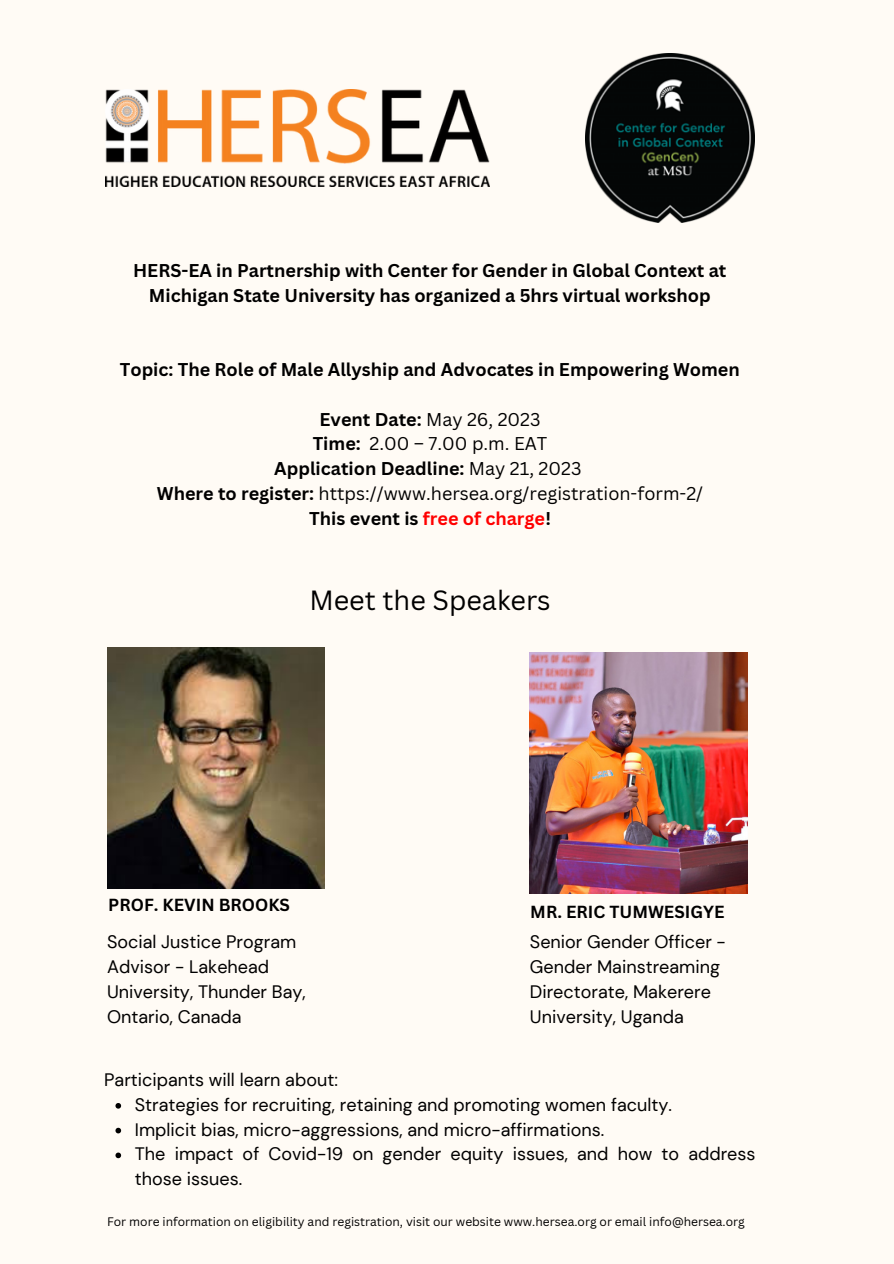
<style>
.page{position:relative;width:894px;height:1264px;background:#fff}
.page>*{position:absolute;margin:0;border:0;box-sizing:border-box;transform-origin:0 0}
.t1{font:27px "Canva Sans";color:#000}
.t2{font:18px/24.8px "DM Sans";color:#000}
.t3{font:700 18px/24.8px "Canva Sans";color:#000;text-align:center}
.t4{font:18px/24.8px "Canva Sans";color:#000;text-align:center}
.t5{font:700 16.95px "Canva Sans";color:#000}
.t6{font:12px "Canva Sans";color:#000}
.s1{font-weight:700}
.s2{font-weight:700;color:#f00}
</style>
<div class="page">
<div style="left:0;top:0;width:893px;height:1263px;background:#fffbf5"></div>
<img style="left:106px;top:89px;width:383px;height:98px">
<img style="left:529px;top:652px;width:218px;height:241px">
<img style="left:107px;top:647px;width:217px;height:241px">
<img style="left:585px;top:54px;width:169px;height:169px">
<svg style="left:115px;top:1103px;width:6px;height:5px"></svg>
<svg style="left:115px;top:1127px;width:6px;height:6px"></svg>
<svg style="left:115px;top:1152px;width:6px;height:6px"></svg>
<p class="t3" style="left:133px;top:257px;width:594px">HERS-EA in Partnership with Center for Gender in Global Context at<br>Michigan State University has organized a 5hrs virtual workshop</p>
<p class="t3" style="left:120px;top:356px;width:621px">Topic: The Role of Male Allyship and Advocates in Empowering Women</p>
<p class="t4" style="left:157px;top:406px;width:547px"><span class="s1">Event Date:</span> May 26, 2023<br><span class="s1">Time:</span> 2.00 – 7.00 p.m. EAT<br><span class="s1">Application Deadline:</span> May 21, 2023<br><span class="s1">Where to register:</span> https://www.hersea.org/registration-form-2/ <span class="s1">This event is</span> <span class="s2">free of charge</span><span class="s1">!</span></p>
<h1 class="t1" style="left:309px;top:581px;width:243px">Meet the Speakers</h1>
<p class="t5" style="left:108px;top:893px;width:183px">PROF. KEVIN BROOKS</p>
<p class="t5" style="left:530px;top:899px;width:195px">MR. ERIC TUMWESIGYE</p>
<p class="t2" style="left:107px;top:929px;width:200px">Social Justice Program<br>Advisor - Lakehead<br>University, Thunder Bay,<br>Ontario, Canada</p>
<p class="t2" style="left:104px;top:1067px;width:235px">Participants will learn about:</p>
<p class="t2" style="left:529px;top:929px;width:197px">Senior Gender Officer -<br>Gender Mainstreaming<br>Directorate, Makerere<br>University, Uganda</p>
<p class="t2" style="left:135px;top:1092px;width:622px">Strategies for recruiting, retaining and promoting women faculty.<br>Implicit bias, micro-aggressions, and micro-affirmations.<br>The impact of Covid-19 on gender equity issues, and how to address those issues.</p>
<p class="t6" style="left:107px;top:1213px;width:639px">For more information on eligibility and registration, visit our website www.hersea.org or email info@hersea.org</p>
</div>
